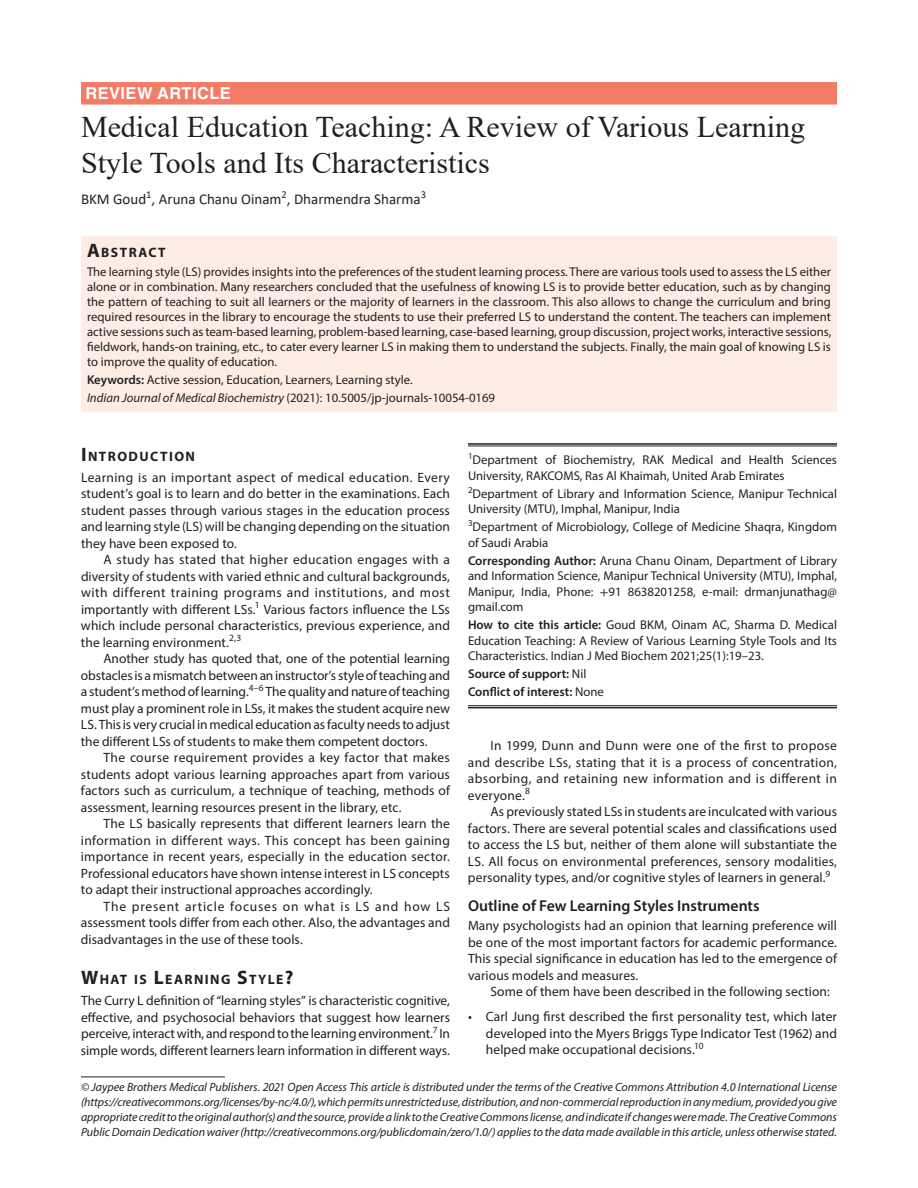
<style>
.page{position:relative;width:918px;height:1188px;background:#fff}
.page>*{position:absolute;margin:0;border:0;box-sizing:border-box;transform-origin:0 0}
.t1{font:30px/36px "Times New Roman";color:#231f20}
.t2{font:700 16.5px "Helvetica LT Std";letter-spacing:.025em;color:#fff}
.t3{font:600 15.75px "Myriad Pro";color:#231f20}
.t4{font:15px "Calibri";color:#231f20}
.t5{font:700 13.65px "Myriad Pro";letter-spacing:.105em;color:#231f20}
.t6{font:13.5px/16.5px "Myriad Pro";letter-spacing:.005em;color:#231f20;text-align:justify}
.t7{font:12.75px/15.3px "Myriad Pro";color:#231f20}
.t8{font:600 12.75px/18.3px "Myriad Pro";color:#231f20}
.t9{font:italic 12px/15px "Myriad Pro";letter-spacing:-.005em;color:#231f20;text-align:justify}
.s1{font-size:19.5px}
.s2{font-weight:600}
.s3{font-style:italic}
.s4{font-family:"STIX"}
.s5{font-weight:400}
</style>
<div class="page">
<div style="left:81px;top:82px;width:756px;height:23px;background:#f37c67"></div>
<div style="left:81px;top:236px;width:756px;height:26px;background:#fdede5"></div>
<div style="left:81px;top:261px;width:756px;height:114px;background:#fdede5"></div>
<div style="left:81px;top:369px;width:756px;height:24px;background:#fdede5"></div>
<div style="left:81px;top:387px;width:756px;height:24px;background:#fdede5"></div>
<hr style="left:468px;top:443px;width:369px;height:2px;background:#231f20">
<hr style="left:468px;top:446px;width:369px;height:1px;background:#231f20">
<hr style="left:468px;top:705px;width:369px;height:1px;background:#231f20">
<hr style="left:468px;top:707px;width:369px;height:1px;background:#231f20">
<hr style="left:81px;top:1077px;width:144px;height:1px;background:#231f20">
<p class="t2" style="left:86px;top:83px;width:147px">REVIEW ARTICLE</p>
<h1 class="t1" style="left:81px;top:108px;width:726px">Medical Education Teaching: A Review of Various Learning<br>Style Tools and Its Characteristics</h1>
<p class="t4" style="left:81px;top:189px;width:347px">BKM Goud<sup>1</sup>, Aruna Chanu Oinam<sup>2</sup>, Dharmendra Sharma<sup>3</sup></p>
<p class="t5" style="left:87px;top:243px;width:80px"><span class="s1">A</span>BSTRACT</p>
<p class="t7" style="left:87px;top:264px;width:746px;text-align:justify">The learning style (LS) provides insights into the preferences of the student learning process. There are various tools used to assess the LS either alone or in combination. Many researchers concluded that the usefulness of knowing LS is to provide better education, such as by changing the pattern of teaching to suit all learners or the majority of learners in the classroom. This also allows to change the curriculum and bring required resources in the library to encourage the students to use their preferred LS to understand the content. The teachers can implement active sessions such as team-based learning, problem-based learning, case-based learning, group discussion, project works, interactive sessions, fieldwork, hands-on training, etc., to cater every learner LS in making them to understand the subjects. Finally, the main goal of knowing LS is to improve the quality of education.</p>
<p class="t7" style="left:87px;top:371px;width:410px;line-height:18px"><span class="s2">Keywords:</span> Active session, Education, Learners, Learning style.<br><span class="s3">Indian Journal of Medical Biochemistry</span> (2021): 10.5005/jp-journals-10054-0169</p>
<p class="t5" style="left:81px;top:447px;width:116px"><span class="s1">I</span>NTRODUCTION</p>
<p class="t6" style="left:81px;top:469px;width:371px">Learning is an important aspect of medical education. Every student’s goal is to learn and do better in the examinations. Each student passes through various stages in the education process and learning style (LS) will be changing depending on the situation they have been exposed to.</p>
<p class="t6" style="left:81px;top:551px;width:371px;text-indent:23px">A study has stated that higher education engages with a diversity of students with varied ethnic and cultural backgrounds, with different training programs and institutions, and most importantly with different LSs.<sup>1</sup> Various factors influence the LSs which include personal characteristics, previous experience, and the learning environment.<sup>2,3</sup></p>
<p class="t6" style="left:81px;top:650px;width:371px;text-indent:23px">Another study has quoted that, one of the potential learning obstacles is a mismatch between an instructor’s style of teaching and a student’s method of learning.<sup>4–6</sup> The quality and nature of teaching must play a prominent role in LSs, it makes the student acquire new LS. This is very crucial in medical education as faculty needs to adjust the different LSs of students to make them competent doctors.</p>
<p class="t6" style="left:81px;top:749px;width:371px;text-indent:23px">The course requirement provides a key factor that makes students adopt various learning approaches apart from various factors such as curriculum, a technique of teaching, methods of assessment, learning resources present in the library, etc.</p>
<p class="t6" style="left:81px;top:815px;width:371px;text-indent:23px">The LS basically represents that different learners learn the information in different ways. This concept has been gaining importance in recent years, especially in the education sector.<br>Professional educators have shown intense interest in LS concepts to adapt their instructional approaches accordingly.</p>
<p class="t6" style="left:81px;top:898px;width:371px;text-indent:23px">The present article focuses on what is LS and how LS assessment tools differ from each other. Also, the advantages and disadvantages in the use of these tools.</p>
<p class="t5" style="left:81px;top:971px;width:214px"><span class="s1">W</span>HAT IS <span class="s1">L</span>EARNING <span class="s1">S</span>TYLE<span class="s1">?</span></p>
<p class="t6" style="left:81px;top:992px;width:371px">The Curry L definition of “learning styles” is characteristic cognitive, effective, and psychosocial behaviors that suggest how learners perceive, interact with, and respond to the learning environment.<sup>7</sup> In simple words, different learners learn information in different ways.</p>
<p class="t7" style="left:468px;top:452px;width:371px"><sup>1</sup>Department of Biochemistry, RAK Medical and Health Sciences<br>University, RAKCOMS, Ras Al Khaimah, United Arab Emirates</p>
<p class="t7" style="left:468px;top:486px;width:371px"><sup>2</sup>Department of Library and Information Science, Manipur Technical<br>University (MTU), Imphal, Manipur, India</p>
<p class="t7" style="left:468px;top:519px;width:371px"><sup>3</sup>Department of Microbiology, College of Medicine Shaqra, Kingdom of Saudi Arabia</p>
<p class="t7" style="left:468px;top:553px;width:371px;text-align:justify"><span class="s2">Corresponding Author:</span> Aruna Chanu Oinam, Department of Library and Information Science, Manipur Technical University (MTU), Imphal, Manipur, India, Phone: <span class="s4">+</span>91 8638201258, e-mail: drmanjunathag@ gmail.com</p>
<p class="t7" style="left:468px;top:617px;width:371px;text-align:justify"><span class="s2">How to cite this article:</span> Goud BKM, Oinam AC, Sharma D. Medical Education Teaching: A Review of Various Learning Style Tools and Its Characteristics. Indian J Med Biochem 2021;25(1):19–23.</p>
<p class="t8" style="left:468px;top:664px;width:137px">Source of support: <span class="s5">Nil<br></span>Conflict of interest: <span class="s5">None</span></p>
<p class="t6" style="left:468px;top:737px;width:371px;text-indent:23px">In 1999, Dunn and Dunn were one of the first to propose and describe LSs, stating that it is a process of concentration, absorbing, and retaining new information and is different in everyone.<sup>8</sup></p>
<p class="t6" style="left:468px;top:803px;width:371px;text-indent:23px">As previously stated LSs in students are inculcated with various factors. There are several potential scales and classifications used to access the LS but, neither of them alone will substantiate the LS. All focus on environmental preferences, sensory modalities, personality types, and/or cognitive styles of learners in general.<sup>9</sup></p>
<p class="t3" style="left:468px;top:895px;width:293px">Outline of Few Learning Styles Instruments</p>
<p class="t6" style="left:468px;top:917px;width:371px">Many psychologists had an opinion that learning preference will be one of the most important factors for academic performance.<br>This special significance in education has led to the emergence of various models and measures.</p>
<p class="t6" style="left:491px;top:983px;width:341px">Some of them have been described in the following section:</p>
<p class="t6" style="left:486px;top:1008px;width:353px;text-indent:-18px">• Carl Jung first described the first personality test, which later developed into the Myers Briggs Type Indicator Test (1962) and helped make occupational decisions.<sup>10</sup></p>
<p class="t9" style="left:81px;top:1079px;width:758px">© Jaypee Brothers Medical Publishers. 2021 Open Access This article is distributed under the terms of the Creative Commons Attribution 4.0 International License (https://creativecommons.org/licenses/by-nc/4.0/), which permits unrestricted use, distribution, and non-commercial reproduction in any medium, provided you give appropriate credit to the original author(s) and the source, provide a link to the Creative Commons license, and indicate if changes were made. The Creative Commons Public Domain Dedication waiver (http://creativecommons.org/publicdomain/zero/1.0/) applies to the data made available in this article, unless otherwise stated.</p>
</div>
